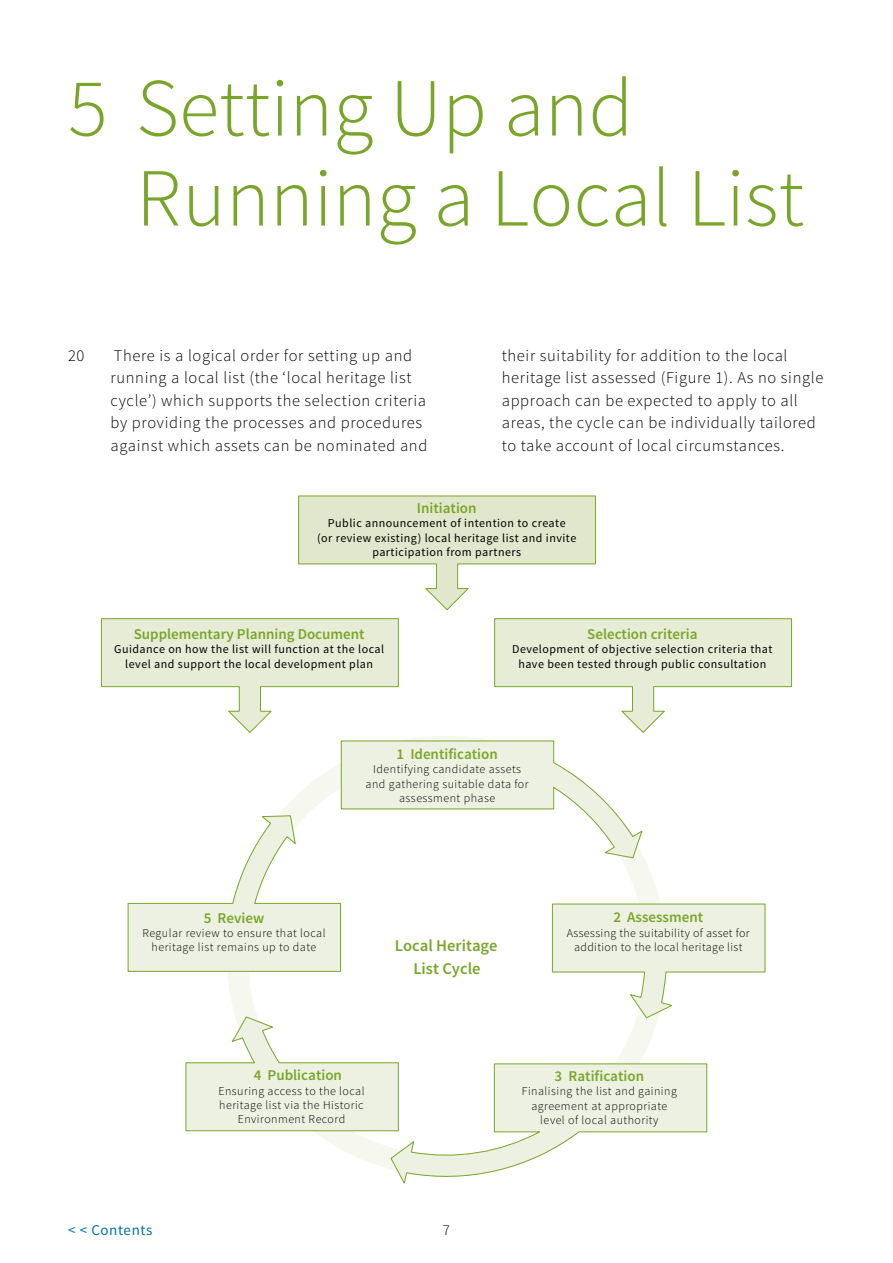
<style>
.page{position:relative;width:893px;height:1263px;background:#fff}
.page>*{position:absolute;margin:0;border:0;box-sizing:border-box;transform-origin:0 0}
.t1{font:300 82.5px/90px "Source Sans Pro";color:#79a629}
.t2{font:300 16.5px/22.5px "Source Sans Pro";letter-spacing:.04em;color:#000}
.t3{font:600 16.5px/22.5px "Source Sans Pro";color:#79a629;text-align:center}
.t4{font:600 15px "Source Sans Pro";color:#79a629}
.t5{font:15px "Source Sans Pro";letter-spacing:.04em;color:#0075a7}
.t6{font:300 15px "Source Sans Pro";color:#000}
.t7{font:300 12px/14.4px "Source Sans Pro";letter-spacing:.04em;color:#000;text-align:center}
.t8{font:12px/14.4px "Source Sans Pro";letter-spacing:.04em;color:#000;text-align:center}
</style>
<div class="page">
<svg style="left:127px;top:740px;width:639px;height:444px"></svg>
<svg style="left:298px;top:495px;width:298px;height:116px"></svg>
<svg style="left:101px;top:618px;width:298px;height:115px"></svg>
<svg style="left:494px;top:618px;width:298px;height:115px"></svg>
<h1 class="t1" style="left:136px;top:64px;width:670px;text-indent:-68px">5 Setting Up and<br>Running a Local List</h1>
<p class="t2" style="left:68px;top:344px;width:18px">20</p>
<p class="t2" style="left:111px;top:344px;width:318px">There is a logical order for setting up and running a local list (the ‘local heritage list cycle’) which supports the selection criteria by providing the processes and procedures against which assets can be nominated and</p>
<p class="t2" style="left:502px;top:344px;width:323px">their suitability for addition to the local heritage list assessed (Figure 1). As no single approach can be expected to apply to all areas, the cycle can be individually tailored to take account of local circumstances.</p>
<p class="t4" style="left:417px;top:498px;width:61px">Initiation</p>
<p class="t8" style="left:317px;top:516px;width:261px">Public announcement of intention to create<br>(or review existing) local heritage list and invite participation from partners</p>
<p class="t4" style="left:134px;top:624px;width:232px">Supplementary Planning Document</p>
<p class="t8" style="left:114px;top:642px;width:272px">Guidance on how the list will function at the local level and support the local development plan</p>
<p class="t4" style="left:587px;top:624px;width:112px">Selection criteria</p>
<p class="t8" style="left:512px;top:642px;width:262px">Development of objective selection criteria that have been tested through public consultation</p>
<p class="t4" style="left:396px;top:745px;width:103px">1 Identification</p>
<p class="t7" style="left:366px;top:762px;width:165px">Identifying candidate assets and gathering suitable data for assessment phase</p>
<p class="t4" style="left:204px;top:908px;width:62px">5 Review</p>
<p class="t7" style="left:142px;top:926px;width:185px">Regular review to ensure that local heritage list remains up to date</p>
<p class="t3" style="left:395px;top:935px;width:104px">Local Heritage<br>List Cycle</p>
<p class="t4" style="left:613px;top:908px;width:91px">2 Assessment</p>
<p class="t7" style="left:567px;top:925px;width:184px">Assessing the suitability of asset for addition to the local heritage list</p>
<p class="t4" style="left:254px;top:1066px;width:90px">4 Publication</p>
<p class="t7" style="left:218px;top:1083px;width:148px">Ensuring access to the local heritage list via the Historic<br>Environment Record</p>
<p class="t5" style="left:68px;top:1220px;width:86px">&lt; &lt; Contents</p>
<p class="t6" style="left:443px;top:1220px;width:9px">7</p>
<p class="t4" style="left:555px;top:1066px;width:91px">3 Ratification</p>
<p class="t7" style="left:522px;top:1084px;width:156px">Finalising the list and gaining agreement at appropriate level of local authority</p>
</div>
